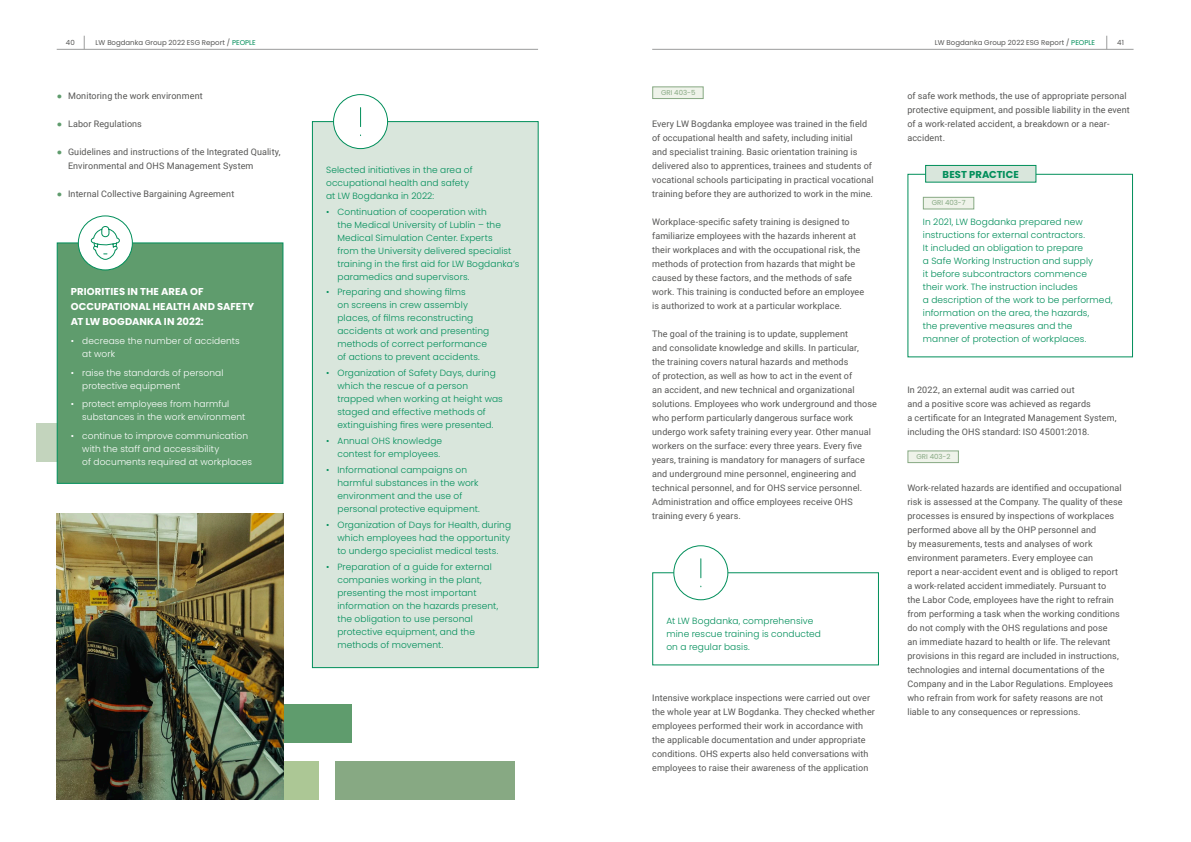
<style>
.page{position:relative;width:1191px;height:842px;background:#fff}
.page>*{position:absolute;margin:0;border:0;box-sizing:border-box;transform-origin:0 0}
.t1{font:700 10px/15px "Poppins";letter-spacing:.01em;color:#fff}
.t2{font:700 10px "Poppins";letter-spacing:.01em;color:#008e5a}
.t3{font:9px/14px "Roboto";letter-spacing:.01em;color:#555554}
.t4{font:300 9px/13px "Poppins";letter-spacing:.015em;color:#008e5a}
.t5{font:300 9px/13px "Poppins";letter-spacing:.01em;color:#fff}
.t6{font:7px "Poppins";color:#555554}
.t7{font:7px "Poppins";color:#87a983}
.s1{color:#008e5a}
.s2{font-family:"Arial";color:#5f9c6d}
</style>
<div class="page">
<div style="left:139px;top:761px;width:180px;height:38px;background:#acc795"></div>
<div style="left:252px;top:704px;width:99px;height:39px;background:#5f9c6d"></div>
<div style="left:335px;top:761px;width:180px;height:38px;background:#87a983"></div>
<div style="left:36px;top:423px;width:179px;height:39px;background:#c3d4bd"></div>
<div style="left:57px;top:242px;width:226px;height:242px;background:#5f9c6d;border:1px solid #008e5a"></div>
<div style="left:78px;top:216px;width:54px;height:54px;background:#fff;border-radius:50%"></div>
<div style="left:78px;top:215px;width:55px;height:55px;border:1px solid #008e5a;border-radius:50%"></div>
<svg style="left:90px;top:226px;width:30px;height:45px"></svg>
<img style="left:57px;top:513px;width:226px;height:286px">
<div style="left:312px;top:121px;width:226px;height:547px;background:#d9e6dc;border:1px solid #008e5a"></div>
<div style="left:333px;top:95px;width:54px;height:54px;background:#fff;border-radius:50%"></div>
<div style="left:333px;top:94px;width:55px;height:55px;border:1px solid #008e5a;border-radius:50%"></div>
<svg style="left:360px;top:108px;width:1px;height:19px"></svg>
<div style="left:652px;top:86px;width:51px;height:13px;background:#eff3ea;border:1px solid #87a983"></div>
<div style="left:652px;top:572px;width:227px;height:93px;border:1px solid #008e5a"></div>
<div style="left:674px;top:546px;width:54px;height:54px;background:#fff;border-radius:50%"></div>
<div style="left:673px;top:545px;width:55px;height:55px;border:1px solid #008e5a;border-radius:50%"></div>
<svg style="left:700px;top:559px;width:1px;height:19px"></svg>
<div style="left:907px;top:174px;width:226px;height:183px;background:#fff;border:1px solid #008e5a"></div>
<div style="left:923px;top:197px;width:51px;height:12px;background:#eff3ea;border:1px solid #87a983"></div>
<div style="left:925px;top:165px;width:111px;height:18px;background:#d9e6dc;border:1px solid #008e5a"></div>
<div style="left:907px;top:450px;width:52px;height:13px;background:#eff3ea;border:1px solid #87a983"></div>
<hr style="left:57px;top:49px;width:481px;height:1px;background:#9b9c9c">
<hr style="left:652px;top:49px;width:481px;height:1px;background:#9b9c9c">
<svg style="left:84px;top:36px;width:1px;height:13px"></svg>
<svg style="left:1106px;top:36px;width:1px;height:13px"></svg>
<p class="t6" style="left:66px;top:39px;width:10px">40</p>
<p class="t6" style="left:96px;top:39px;width:154px">LW Bogdanka Group 2022 ESG Report / <span class="s1">People</span></p>
<p class="t6" style="left:935px;top:39px;width:154px">LW Bogdanka Group 2022 ESG Report / <span class="s1">People</span></p>
<p class="t6" style="left:1117px;top:39px;width:8px">41</p>
<p class="t3" style="left:57px;top:89px;width:147px"><span class="s2">●</span> Monitoring the work environment</p>
<p class="t3" style="left:57px;top:117px;width:87px"><span class="s2">●</span> Labor Regulations</p>
<p class="t3" style="left:68px;top:145px;width:214px;text-indent:-11px"><span class="s2">●</span> Guidelines and instructions of the Integrated Quality,<br>Environmental and OHS Management System</p>
<p class="t3" style="left:57px;top:187px;width:179px"><span class="s2">●</span> Internal Collective Bargaining Agreement</p>
<p class="t1" style="left:71px;top:284px;width:185px;text-indent:119px">OF<br>OCCUPATIONAL HEALTH AND SAFETY<br>AT LW BOGDANKA IN 2022:</p>
<p class="t5" style="left:82px;top:334px;width:159px;text-indent:-11px">• decrease the number of accidents at work</p>
<p class="t5" style="left:82px;top:366px;width:143px;text-indent:-11px">• raise the standards of personal protective equipment</p>
<p class="t5" style="left:82px;top:398px;width:165px;text-indent:-11px">• protect employees from harmful substances in the work environment</p>
<p class="t5" style="left:82px;top:429px;width:171px;text-indent:-11px">• continue to improve communication with the staff and accessibility<br>of documents required at workplaces</p>
<p class="t1" style="left:71px;top:284px;width:98px">PRIORITIES IN THE AREA</p>
<p class="t4" style="left:326px;top:163px;width:148px">Selected initiatives in the area of occupational health and safety at LW Bogdanka in 2022:</p>
<p class="t4" style="left:337px;top:205px;width:183px;text-indent:-11px">• Continuation of cooperation with<br>the Medical University of Lublin – the Medical Simulation Center. Experts<br>from the University delivered specialist training in the first aid for LW Bogdanka’s paramedics and supervisors.</p>
<p class="t4" style="left:337px;top:286px;width:153px;text-indent:-11px">• Preparing and showing films<br>on screens in crew assembly places, of films reconstructing accidents at work and presenting methods of correct performance of actions to prevent accidents.</p>
<p class="t4" style="left:337px;top:367px;width:167px;text-indent:-11px">• Organization of Safety Days, during which the rescue of a person trapped when working at height was staged and effective methods of extinguishing fires were presented.</p>
<p class="t4" style="left:326px;top:434px;width:118px;text-align:right">• Annual OHS knowledge contest for employees.</p>
<p class="t4" style="left:337px;top:463px;width:144px;text-indent:-11px">• Informational campaigns on harmful substances in the work environment and the use of personal protective equipment.</p>
<p class="t4" style="left:337px;top:518px;width:175px;text-align:justify;text-indent:-11px">• Organization of Days for Health, during which employees had the opportunity to undergo specialist medical tests.</p>
<p class="t4" style="left:337px;top:560px;width:162px;text-indent:-11px">• Preparation of a guide for external companies working in the plant, presenting the most important information on the hazards present, the obligation to use personal protective equipment, and the methods of movement.</p>
<p class="t7" style="left:661px;top:88px;width:36px">GRI 403-5</p>
<p class="t3" style="left:652px;top:117px;width:223px">Every LW Bogdanka employee was trained in the field of occupational health and safety, including initial<br>and specialist training. Basic orientation training is delivered also to apprentices, trainees and students of vocational schools participating in practical vocational training before they are authorized to work in the mine.</p>
<p class="t3" style="left:652px;top:215px;width:214px">Workplace-specific safety training is designed to familiarize employees with the hazards inherent at their workplaces and with the occupational risk, the methods of protection from hazards that might be caused by these factors, and the methods of safe work. This training is conducted before an employee is authorized to work at a particular workplace.</p>
<p class="t3" style="left:652px;top:327px;width:226px">The goal of the training is to update, supplement<br>and consolidate knowledge and skills. In particular,<br>the training covers natural hazards and methods<br>of protection, as well as how to act in the event of<br>an accident, and new technical and organizational solutions. Employees who work underground and those who perform particularly dangerous surface work undergo work safety training every year. Other manual workers on the surface: every three years. Every five years, training is mandatory for managers of surface and underground mine personnel, engineering and technical personnel, and for OHS service personnel.<br>Administration and office employees receive OHS training every 6 years.</p>
<p class="t4" style="left:666px;top:614px;width:156px">At LW Bogdanka, comprehensive mine rescue training is conducted on a regular basis.</p>
<p class="t3" style="left:652px;top:691px;width:224px">Intensive workplace inspections were carried out over the whole year at LW Bogdanka. They checked whether employees performed their work in accordance with the applicable documentation and under appropriate conditions. OHS experts also held conversations with employees to raise their awareness of the application</p>
<p class="t3" style="left:907px;top:89px;width:224px">of safe work methods, the use of appropriate personal protective equipment, and possible liability in the event of a work-related accident, a breakdown or a near&shy;accident.</p>
<p class="t2" style="left:942px;top:169px;width:78px">BEST PRACTICE</p>
<p class="t7" style="left:931px;top:199px;width:35px">GRI 403-7</p>
<p class="t4" style="left:923px;top:216px;width:191px">In 2021, LW Bogdanka prepared new instructions for external contractors.<br>It included an obligation to prepare<br>a Safe Working Instruction and supply<br>it before subcontractors commence<br>their work. The instruction includes<br>a description of the work to be performed, information on the area, the hazards,<br>the preventive measures and the<br>manner of protection of workplaces.</p>
<p class="t3" style="left:907px;top:383px;width:211px">In 2022, an external audit was carried out<br>and a positive score was achieved as regards<br>a certificate for an Integrated Management System, including the OHS standard: ISO 45001:2018.</p>
<p class="t7" style="left:916px;top:452px;width:36px">GRI 403-2</p>
<p class="t3" style="left:907px;top:481px;width:217px">Work-related hazards are identified and occupational risk is assessed at the Company. The quality of these processes is ensured by inspections of workplaces performed above all by the OHP personnel and<br>by measurements, tests and analyses of work environment parameters. Every employee can<br>report a near-accident event and is obliged to report a work-related accident immediately. Pursuant to<br>the Labor Code, employees have the right to refrain from performing a task when the working conditions do not comply with the OHS regulations and pose<br>an immediate hazard to health or life. The relevant provisions in this regard are included in instructions, technologies and internal documentations of the Company and in the Labor Regulations. Employees who refrain from work for safety reasons are not liable to any consequences or repressions.</p>
</div>
